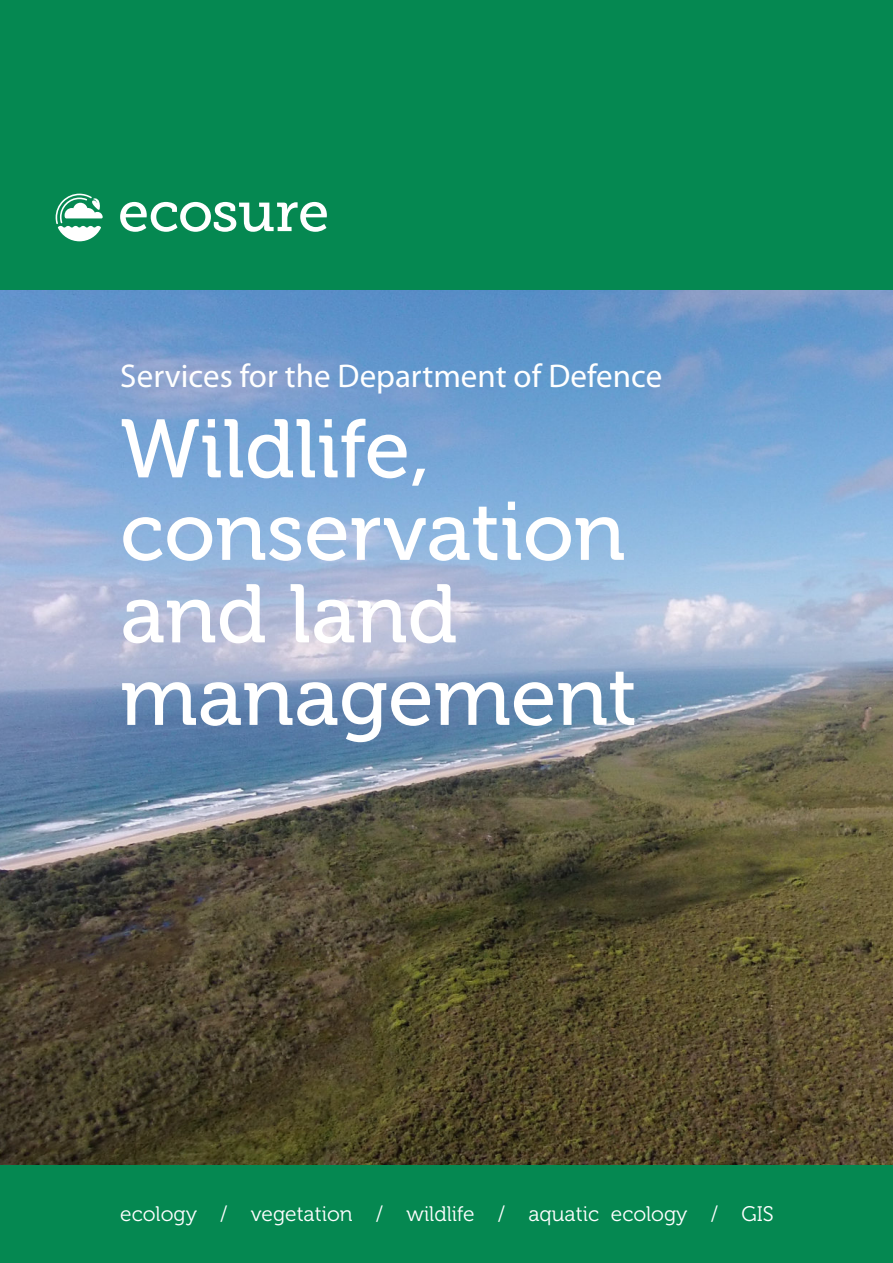
<style>
.page{position:relative;width:893px;height:1263px;background:#058851}
.page>*{position:absolute;margin:0;border:0;box-sizing:border-box;transform-origin:0 0}
.Cover_Main_Head{font:82.5px/82.5px "Museo 500";color:#fff}
.Cover_Sub_Head{font:33px "Myriad Pro";color:#fff}
.Cover_Services{font:21px "Museo 300";color:#fff}
</style>
<div class="page">
<svg style="left:56px;top:194px;width:47px;height:47px"></svg>
<svg style="left:120px;top:202px;width:207px;height:30px"></svg>
<img style="left:0;top:291px;width:893px;height:874px">
<p class="Cover_Sub_Head" style="left:120px;top:355px;width:543px">Services for the Department of Defence</p>
<p class="Cover_Main_Head" style="left:120px;top:409px;width:518px">Wildlife, conservation and land management</p>
<p class="Cover_Services" style="left:120px;top:1202px;width:655px">ecology / vegetation / wildlife / aquatic ecology / GIS</p>
</div>
